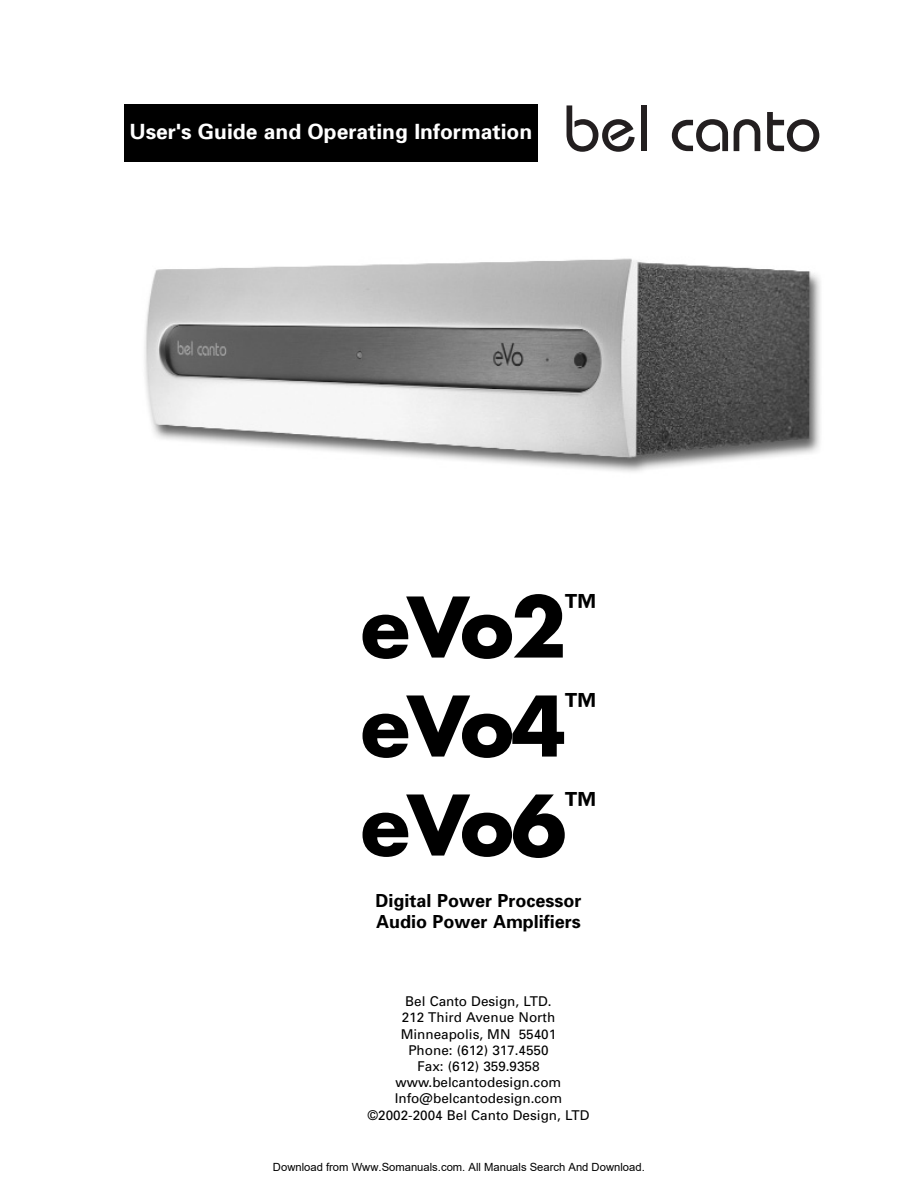
<style>
.page{position:relative;width:918px;height:1188px;background:#fff}
.page>*{position:absolute;margin:0;border:0;box-sizing:border-box;transform-origin:0 0}
.t1{font:700 81px "Futura";letter-spacing:-.035em;color:#000}
.t2{font:700 34.5px "Futura";color:#000}
.t3{font:700 21px "Univers";color:#fff}
.t4{font:700 18px/21.6px "Univers";color:#000}
.t5{font:13.5px/16.2px "Univers";color:#000;text-align:center}
.t6{font:11.25px "Arial";color:#000}
</style>
<div class="page">
<img style="left:144px;top:258px;width:677px;height:214px">
<div style="left:124px;top:104px;width:414px;height:58px;background:#000"></div>
<svg style="left:567px;top:105px;width:68px;height:47px"></svg>
<div style="left:641px;top:105px;width:6px;height:46px;background:#231f20"></div>
<svg style="left:672px;top:119px;width:56px;height:33px"></svg>
<svg style="left:734px;top:119px;width:26px;height:32px"></svg>
<svg style="left:767px;top:112px;width:52px;height:40px"></svg>
<h3 class="t3" style="left:129px;top:124px;width:404px">User's Guide and Operating Information</h3>
<h1 class="t1" style="left:361px;top:590px;width:207px">eVo2</h1>
<h2 class="t2" style="left:564px;top:591px;width:34px">™</h2>
<h1 class="t1" style="left:361px;top:689px;width:207px">eVo4</h1>
<h2 class="t2" style="left:564px;top:690px;width:34px">™</h2>
<h1 class="t1" style="left:361px;top:788px;width:207px">eVo6</h1>
<h2 class="t2" style="left:564px;top:789px;width:34px">™</h2>
<h3 class="t4" style="left:376px;top:891px;width:207px">Digital Power Processor<br>Audio Power Amplifiers</h3>
<p class="t5" style="left:367px;top:995px;width:224px">Bel Canto Design, LTD.<br>212 Third Avenue North<br>Minneapolis, MN 55401<br>Phone: (612) 317.4550<br>Fax: (612) 359.9358 www.belcantodesign.com<br>Info@belcantodesign.com ©2002-2004 Bel Canto Design, LTD</p>
<p class="t6" style="left:273px;top:1160px;width:373px">Download from Www.Somanuals.com. All Manuals Search And Download.</p>
</div>
